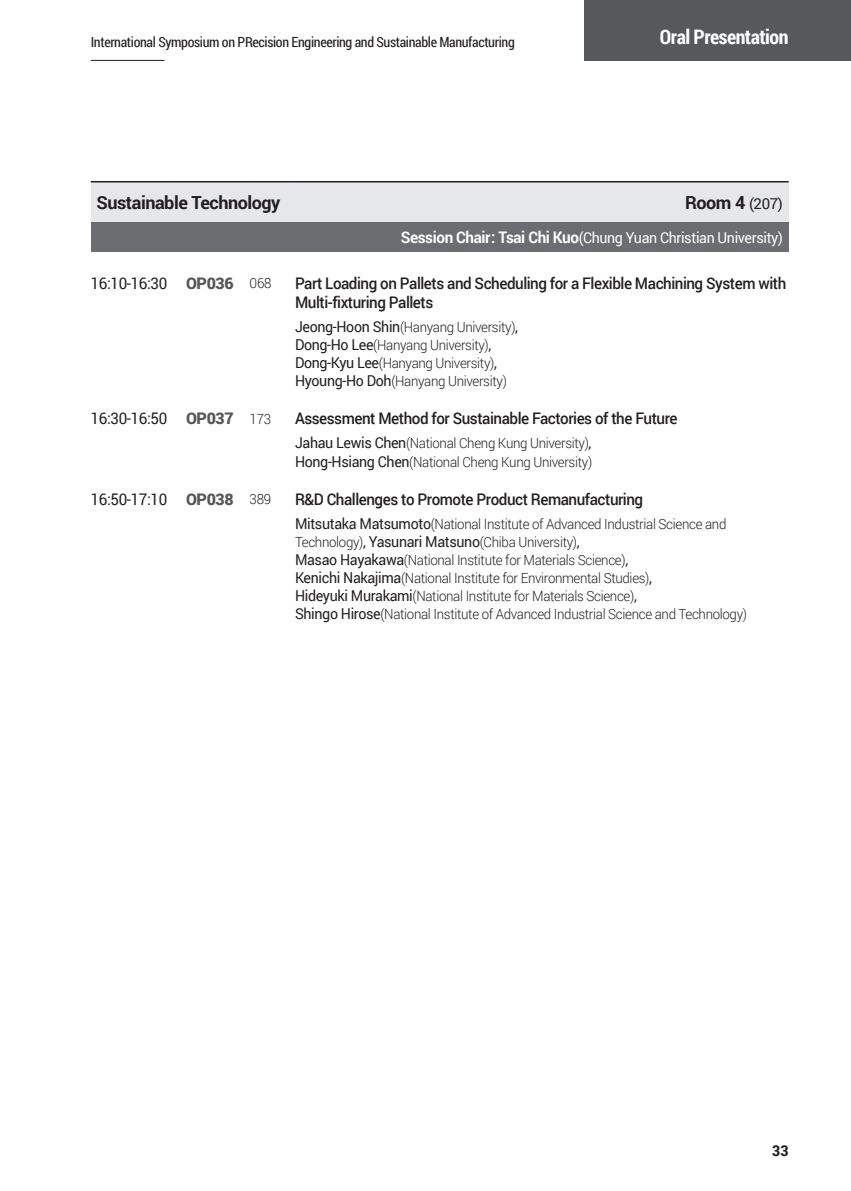
<style>
.page{position:relative;width:851px;height:1191px;background:#fff}
.page>*{position:absolute;margin:0;border:0;box-sizing:border-box;transform-origin:0 0}
.t1{font:700 20px "Roboto Condensed";letter-spacing:-.025em;color:#fff}
.t2{font:700 18px "Roboto";letter-spacing:-.025em;color:#231f20}
.t3{font:500 16px/19.2px "Roboto";letter-spacing:-.03em;color:#231f20;scale:.95 1}
.t4{font:16px "Roboto";letter-spacing:-.025em;color:#231f20;scale:.95 1}
.t5{font:15px "Roboto";letter-spacing:-.025em;color:#fff;scale:.95 1}
.t6{font:700 15px "Roboto Condensed";color:#231f20;scale:1.1 1}
.t7{font:300 14px/18px "Roboto";letter-spacing:-.025em;color:#231f20;scale:.95 1}
.t8{font:14px "Roboto Condensed";letter-spacing:-.025em;color:#231f20}
.s1{font-weight:400;font-size:15px}
.s2{font-weight:700;font-size:16px}
.s3{font-weight:900;color:#57585a}
.s4{font-weight:300;font-size:14px}
</style>
<div class="page">
<div style="left:584px;top:0;width:266px;height:61px;background:#57585a"></div>
<hr style="left:91px;top:60px;width:73px;height:1px;background:#231f20">
<div style="left:91px;top:182px;width:697px;height:41px;background:#e6e7e9"></div>
<div style="left:91px;top:223px;width:697px;height:29px;background:#6c6d70"></div>
<hr style="left:91px;top:181px;width:79px;height:1px;background:#231f20">
<hr style="left:170px;top:181px;width:79px;height:1px;background:#231f20">
<hr style="left:249px;top:181px;width:46px;height:1px;background:#231f20">
<hr style="left:295px;top:181px;width:493px;height:1px;background:#231f20">
<p class="t8" style="left:91px;top:32px;width:425px">International Symposium on PRecision Engineering and Sustainable Manufacturing</p>
<h1 class="t1" style="left:659px;top:22px;width:130px">Oral Presentation</h1>
<p class="t2" style="left:96px;top:190px;width:185px">Sustainable Technology</p>
<p class="t2" style="left:685px;top:190px;width:99px">Room 4 <span class="s1">(207)</span></p>
<p class="t5" style="left:401px;top:227px;width:403px"><span class="s2">Session Chair: Tsai Chi Kuo</span>(Chung Yuan Christian University)</p>
<p class="t4" style="left:91px;top:272px;width:192px">16:10-16:30 <span class="s3">OP036</span> <span class="s4">068</span></p>
<p class="t3" style="left:295px;top:273px;width:518px">Part Loading on Pallets and Scheduling for a Flexible Machining System with<br>Multi-fixturing Pallets</p>
<p class="t7" style="left:295px;top:317px;width:236px"><span class="s1">Jeong-Hoon Shin</span>(Hanyang University)<span class="s1">, Dong-Ho Lee</span>(Hanyang University)<span class="s1">, Dong-Kyu Lee</span>(Hanyang University)<span class="s1">, Hyoung-Ho Doh</span>(Hanyang University)</p>
<p class="t4" style="left:91px;top:407px;width:191px">16:30-16:50 <span class="s3">OP037</span> <span class="s4">173</span></p>
<p class="t3" style="left:295px;top:408px;width:404px">Assessment Method for Sustainable Factories of the Future</p>
<p class="t7" style="left:295px;top:434px;width:314px"><span class="s1">Jahau Lewis Chen</span>(National Cheng Kung University)<span class="s1">,<br>Hong-Hsiang Chen</span>(National Cheng Kung University)</p>
<p class="t4" style="left:91px;top:488px;width:191px">16:50-17:10 <span class="s3">OP038</span> <span class="s4">389</span></p>
<p class="t3" style="left:295px;top:489px;width:368px">R&amp;D Challenges to Promote Product Remanufacturing</p>
<p class="t7" style="left:295px;top:514px;width:477px"><span class="s1">Mitsutaka Matsumoto</span>(National Institute of Advanced Industrial Science and Technology)<span class="s1">, Yasunari Matsuno</span>(Chiba University)<span class="s1">,<br>Masao Hayakawa</span>(National Institute for Materials Science)<span class="s1">,<br>Kenichi Nakajima</span>(National Institute for Environmental Studies)<span class="s1">,<br>Hideyuki Murakami</span>(National Institute for Materials Science)<span class="s1">,<br>Shingo Hirose</span>(National Institute of Advanced Industrial Science and Technology)</p>
<p class="t6" style="left:772px;top:1140px;width:16px">33</p>
</div>
